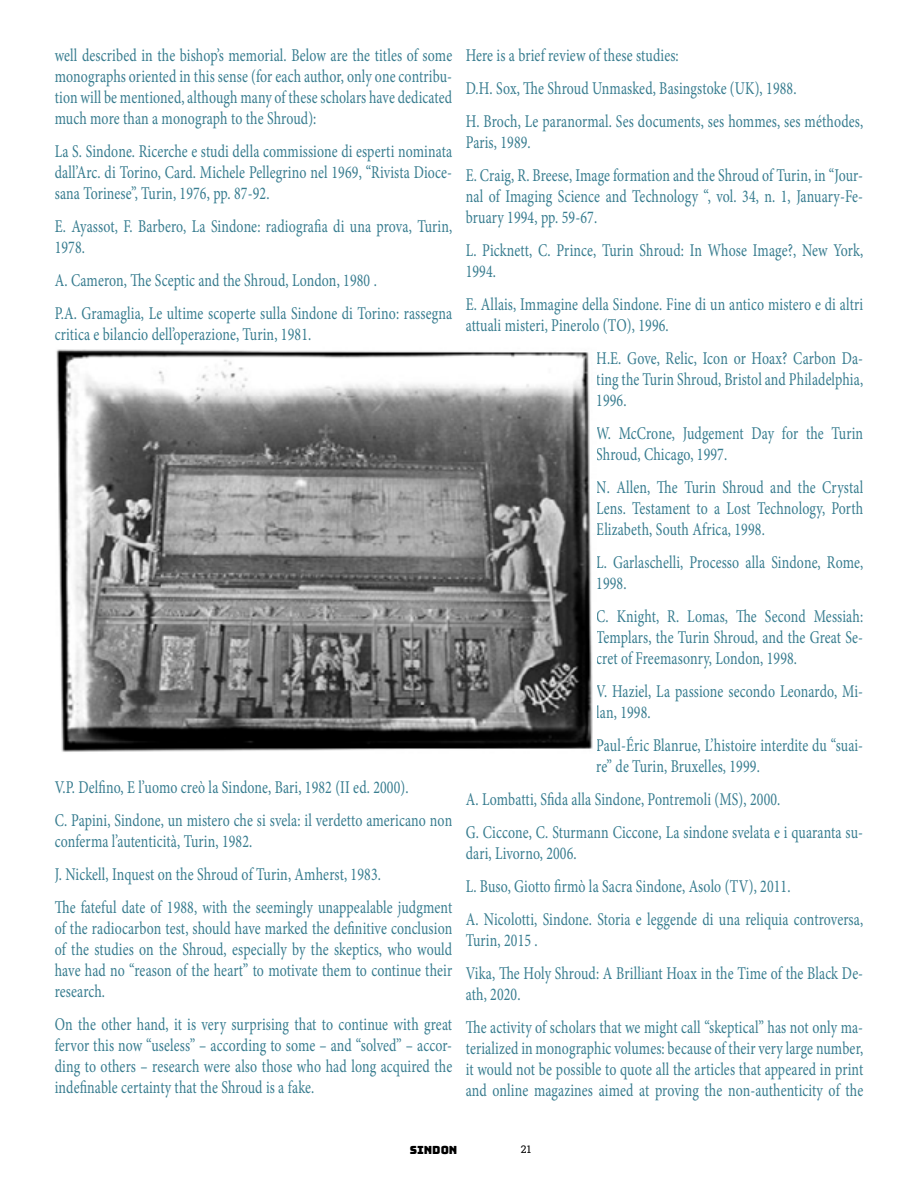
<style>
.page{position:relative;width:918px;height:1188px;background:#fff}
.page>*{position:absolute;margin:0;border:0;box-sizing:border-box;transform-origin:0 0}
.t1{font:18px/21px "Minion Pro";letter-spacing:.01em;color:#377c8f;scale:.77 1}
.t2{font:11.25px "Bungee";color:#000}
.t3{font:10.5px "Roboto Slab";color:#000}
</style>
<div class="page">
<img style="left:56px;top:349px;width:537px;height:403px">
<p class="t1" style="left:55px;top:45px;width:518px;text-align:justify">well described in the bishop’s memorial. Below are the titles of some monographs oriented in this sense (for each author, only one contribu&shy;tion will be mentioned, although many of these scholars have dedicated much more than a monograph to the Shroud):</p>
<p class="t1" style="left:55px;top:141px;width:518px;text-align:justify">La S. Sindone. Ricerche e studi della commissione di esperti nominata dall’Arc. di Torino, Card. Michele Pellegrino nel 1969, “Rivista Dioce&shy;sana Torinese”, Turin, 1976, pp. 87-92.</p>
<p class="t1" style="left:55px;top:216px;width:518px">E. Ayassot, F. Barbero, La Sindone: radiografia di una prova, Turin,<br>1978.</p>
<p class="t1" style="left:55px;top:264px;width:518px;line-height:33px">A. Cameron, The Sceptic and the Shroud, London, 1980 .<br>P.A. Gramaglia, Le ultime scoperte sulla Sindone di Torino: rassegna</p>
<p class="t1" style="left:55px;top:324px;width:335px">critica e bilancio dell’operazione, Turin, 1981.</p>
<p class="t1" style="left:55px;top:771px;width:518px;line-height:33px">V.P. Delfino, E l’uomo creò la Sindone, Bari, 1982 (II ed. 2000).<br>C. Papini, Sindone, un mistero che si svela: il verdetto americano non</p>
<p class="t1" style="left:55px;top:825px;width:518px;line-height:33px">conferma l’autenticità, Turin, 1982.<br>J. Nickell, Inquest on the Shroud of Turin, Amherst, 1983.<br>The fateful date of 1988, with the seemingly unappealable judgment</p>
<p class="t1" style="left:55px;top:918px;width:518px;text-align:justify">of the radiocarbon test, should have marked the definitive conclusion of the studies on the Shroud, especially by the skeptics, who would have had no “reason of the heart” to motivate them to continue their research.</p>
<p class="t1" style="left:55px;top:1014px;width:518px;text-align:justify">On the other hand, it is very surprising that to continue with great fervor this now “useless” – according to some – and “solved” – accor&shy;ding to others – research were also those who had long acquired the indefinable certainty that the Shroud is a fake.</p>
<p class="t1" style="left:466px;top:39px;width:518px;line-height:33px">Here is a brief review of these studies:<br>D.H. Sox, The Shroud Unmasked, Basingstoke (UK), 1988.<br>H. Broch, Le paranormal. Ses documents, ses hommes, ses méthodes,</p>
<p class="t1" style="left:466px;top:126px;width:518px;line-height:33px">Paris, 1989.<br>E. Craig, R. Breese, Image formation and the Shroud of Turin, in “Jour-</p>
<p class="t1" style="left:466px;top:186px;width:518px">nal of Imaging Science and Technology “, vol. 34, n. 1, January-Fe&shy;bruary 1994, pp. 59-67.</p>
<p class="t1" style="left:466px;top:240px;width:518px">L. Picknett, C. Prince, Turin Shroud: In Whose Image?, New York,<br>1994.</p>
<p class="t1" style="left:466px;top:294px;width:518px">E. Allais, Immagine della Sindone. Fine di un antico mistero e di altri attuali misteri, Pinerolo (TO), 1996.</p>
<p class="t1" style="left:596px;top:348px;width:348px;text-align:justify">H.E. Gove, Relic, Icon or Hoax? Carbon Da&shy;ting the Turin Shroud, Bristol and Philadelphia, 1996.</p>
<p class="t1" style="left:596px;top:423px;width:348px">W. McCrone, Judgement Day for the Turin<br>Shroud, Chicago, 1997.</p>
<p class="t1" style="left:596px;top:477px;width:348px;text-align:justify">N. Allen, The Turin Shroud and the Crystal Lens. Testament to a Lost Technology, Porth Elizabeth, South Africa, 1998.</p>
<p class="t1" style="left:596px;top:552px;width:348px">L. Garlaschelli, Processo alla Sindone, Rome,<br>1998.</p>
<p class="t1" style="left:596px;top:606px;width:348px;text-align:justify">C. Knight, R. Lomas, The Second Messiah:<br>Templars, the Turin Shroud, and the Great Se&shy;cret of Freemasonry, London, 1998.</p>
<p class="t1" style="left:596px;top:681px;width:348px">V. Haziel, La passione secondo Leonardo, Mi&shy;lan, 1998.</p>
<p class="t1" style="left:596px;top:735px;width:348px">Paul-Éric Blanrue, L’histoire interdite du “suai&shy;re” de Turin, Bruxelles, 1999.</p>
<p class="t1" style="left:466px;top:783px;width:518px;line-height:33px">A. Lombatti, Sfida alla Sindone, Pontremoli (MS), 2000.<br>G. Ciccone, C. Sturmann Ciccone, La sindone svelata e i quaranta su-</p>
<p class="t1" style="left:466px;top:837px;width:518px;line-height:33px">dari, Livorno, 2006.<br>L. Buso, Giotto firmò la Sacra Sindone, Asolo (TV), 2011.<br>A. Nicolotti, Sindone. Storia e leggende di una reliquia controversa,</p>
<p class="t1" style="left:466px;top:924px;width:518px;line-height:33px">Turin, 2015 .<br>Vika, The Holy Shroud: A Brilliant Hoax in the Time of the Black De-</p>
<p class="t1" style="left:466px;top:978px;width:518px;line-height:33px">ath, 2020.<br>The activity of scholars that we might call “skeptical” has not only ma-</p>
<p class="t1" style="left:466px;top:1038px;width:518px;text-align:justify">terialized in monographic volumes: because of their very large number, it would not be possible to quote all the articles that appeared in print and online magazines aimed at proving the non-authenticity of the</p>
<p class="t2" style="left:410px;top:1144px;width:49px">SINDON</p>
<p class="t3" style="left:521px;top:1142px;width:12px">21</p>
</div>
